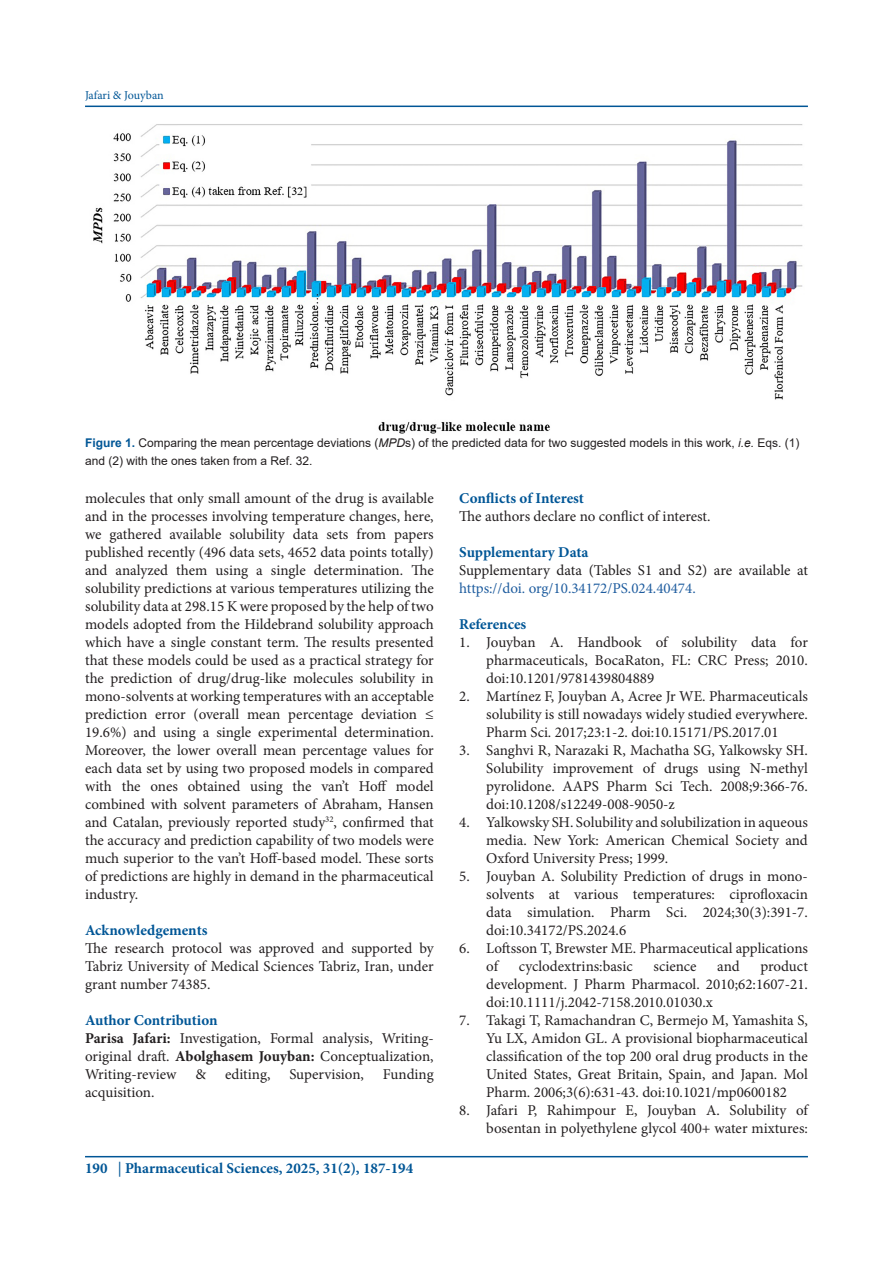
<style>
.page{position:relative;width:893px;height:1263px;background:#fff}
.page>*{position:absolute;margin:0;border:0;box-sizing:border-box;transform-origin:0 0}
.t1{font:15px/18px "Minion Pro";color:#231f20;text-align:justify}
.Pa6{font:700 15px "Minion Pro";color:#005696}
.Pa6-2{font:15px/18px "Minion Pro";color:#201d1e}
.t2{font:12px/18px "Arial";color:#231f20}
.t3{font:12px "Minion Pro";letter-spacing:-.01em;color:#005696}
.s1{font-weight:700;color:#005696}
.s2{font-style:italic}
.s3{font-weight:700}
.s4{font-weight:500}
.s5{color:#1f5d9f}
</style>
<div class="page">
<hr style="left:85px;top:106px;width:723px;height:1px;background:#005696">
<hr style="left:85px;top:1156px;width:723px;height:1px;background:#005696">
<img style="left:93px;top:124px;width:710px;height:310px">
<p class="t3" style="left:85px;top:87px;width:80px">Jafari &amp; Jouyban</p>
<p class="t2" style="left:85px;top:433px;width:716px"><span class="s1">Figure 1.</span> Comparing the mean percentage deviations (<span class="s2">MPD</span>s) of the predicted data for two suggested models in this work, <span class="s2">i.e.</span> Eqs. (1) and (2) with the ones taken from a Ref. 32.</p>
<p class="t1" style="left:85px;top:489px;width:350px">molecules that only small amount of the drug is available and in the processes involving temperature changes, here, we gathered available solubility data sets from papers published recently (496 data sets, 4652 data points totally) and analyzed them using a single determination. The solubility predictions at various temperatures utilizing the solubility data at 298.15 K were proposed by the help of two models adopted from the Hildebrand solubility approach which have a single constant term. The results presented that these models could be used as a practical strategy for the prediction of drug/drug-like molecules solubility in mono-solvents at working temperatures with an acceptable prediction error (overall mean percentage deviation ≤ 19.6%) and using a single experimental determination.<br>Moreover, the lower overall mean percentage values for each data set by using two proposed models in compared with the ones obtained using the van’t Hoff model combined with solvent parameters of Abraham, Hansen and Catalan, previously reported study<sup>32</sup>, confirmed that the accuracy and prediction capability of two models were much superior to the van’t Hoff-based model. These sorts of predictions are highly in demand in the pharmaceutical industry.</p>
<p class="Pa6" style="left:85px;top:920px;width:124px">Acknowledgements</p>
<p class="t1" style="left:85px;top:939px;width:350px">The research protocol was approved and supported by Tabriz University of Medical Sciences Tabriz, Iran, under grant number 74385.</p>
<p class="Pa6" style="left:85px;top:1010px;width:134px">Author Contribution</p>
<p class="t1" style="left:85px;top:1029px;width:350px"><span class="s3">Parisa Jafari:</span> Investigation, Formal analysis, Writing&shy;original draft. <span class="s3">Abolghasem Jouyban:</span> Conceptualization, Writing-review</p>
<p class="t1" style="left:195px;top:1065px;width:12px">&amp;</p>
<p class="t1" style="left:225px;top:1065px;width:47px">editing,</p>
<p class="t1" style="left:289px;top:1065px;width:76px">Supervision,</p>
<p class="t1" style="left:383px;top:1065px;width:52px">Funding</p>
<p class="t1" style="left:85px;top:1083px;width:71px">acquisition.</p>
<p class="Pa6" style="left:85px;top:1158px;width:330px">190 <span class="s4">|</span> Pharmaceutical Sciences, 2025, 31(2), 187-194</p>
<p class="Pa6" style="left:459px;top:488px;width:126px">Conflicts of Interest</p>
<p class="t1" style="left:459px;top:507px;width:253px">The authors declare no conflict of interest.</p>
<p class="Pa6" style="left:459px;top:542px;width:131px">Supplementary Data</p>
<p class="Pa6-2" style="left:459px;top:561px;width:350px">Supplementary data (Tables S1 and S2) are available at <span class="s5">https://doi. org/10.34172/PS.024.40474.</span></p>
<p class="Pa6" style="left:459px;top:614px;width:69px">References</p>
<p class="t1" style="left:486px;top:633px;width:323px;text-indent:-27px">1. Jouyban A. Handbook of solubility data for pharmaceuticals, BocaRaton, FL: CRC Press; 2010. doi:10.1201/9781439804889</p>
<p class="t1" style="left:486px;top:687px;width:323px;text-indent:-27px">2. Martínez F, Jouyban A, Acree Jr WE. Pharmaceuticals solubility is still nowadays widely studied everywhere.<br>Pharm Sci. 2017;23:1-2. doi:10.15171/PS.2017.01</p>
<p class="t1" style="left:486px;top:741px;width:323px;text-indent:-27px">3. Sanghvi R, Narazaki R, Machatha SG, Yalkowsky SH.<br>Solubility improvement of drugs using N-methyl pyrolidone. AAPS Pharm Sci Tech. 2008;9:366-76. doi:10.1208/s12249-008-9050-z</p>
<p class="t1" style="left:486px;top:813px;width:323px;text-indent:-27px">4. Yalkowsky SH. Solubility and solubilization in aqueous media. New York: American Chemical Society and Oxford University Press; 1999.</p>
<p class="t1" style="left:486px;top:867px;width:323px;text-indent:-27px">5. Jouyban A. Solubility Prediction of drugs in mono&shy;solvents at various temperatures: ciprofloxacin data simulation. Pharm Sci. 2024;30(3):391-7. doi:10.34172/PS.2024.6</p>
<p class="t1" style="left:486px;top:939px;width:323px;text-indent:-27px">6. Loftsson T, Brewster ME. Pharmaceutical applications of</p>
<p class="t1" style="left:486px;top:957px;width:323px;text-indent:274px">product development. J Pharm Pharmacol. 2010;62:1607-21. doi:10.1111/j.2042-7158.2010.01030.x</p>
<p class="t1" style="left:486px;top:1011px;width:323px;text-indent:-27px">7. Takagi T, Ramachandran C, Bermejo M, Yamashita S, Yu LX, Amidon GL. A provisional biopharmaceutical classification of the top 200 oral drug products in the United States, Great Britain, Spain, and Japan. Mol Pharm. 2006;3(6):631-43. doi:10.1021/mp0600182</p>
<p class="t1" style="left:459px;top:1101px;width:350px;text-align:right">8. Jafari P, Rahimpour E, Jouyban A. Solubility of bosentan in polyethylene glycol 400+ water mixtures:</p>
<p class="t1" style="left:519px;top:957px;width:115px">cyclodextrins:basic</p>
<p class="t1" style="left:653px;top:957px;width:45px">science</p>
<p class="t1" style="left:717px;top:957px;width:24px">and</p>
</div>
